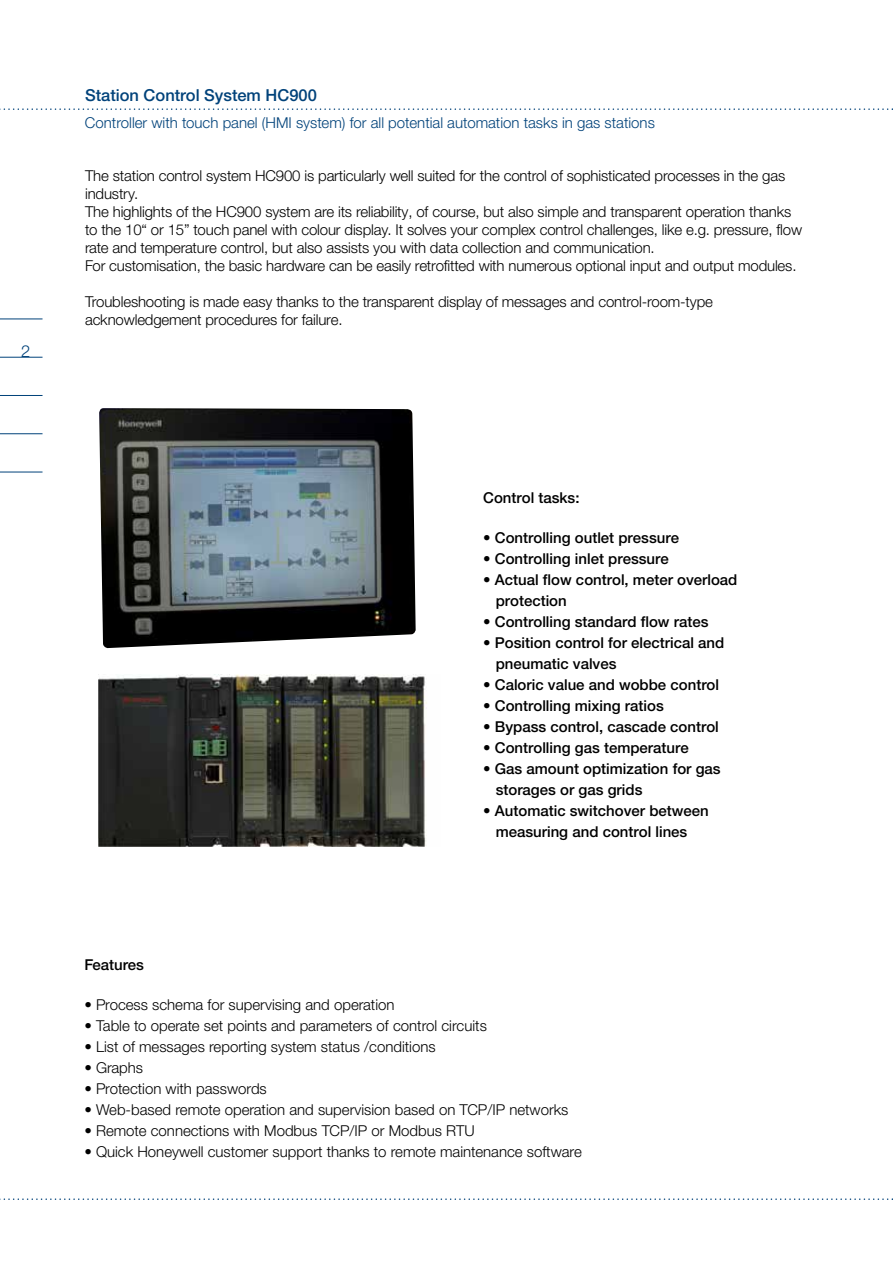
<style>
.page{position:relative;width:893px;height:1263px;background:#fff}
.page>*{position:absolute;margin:0;border:0;box-sizing:border-box;transform-origin:0 0}
.t1{font:500 16.5px "Helvetica Neue LTW1 G";color:#00427a}
.t2{font:300 16.5px "Helvetica Neue LTW1 G";color:#00427a}
.t3{font:300 15px/18px "Helvetica Neue LTW1 G";letter-spacing:-.01em;color:#000}
.t4{font:500 15px/21px "Helvetica Neue LTW1 G";color:#000}
.t5{font:300 15px "Helvetica Neue LTW1 G";color:#00427a}
</style>
<div class="page">
<hr style="left:0;top:319px;width:43px;height:1px;background:#00427a">
<hr style="left:0;top:357px;width:43px;height:1px;background:#00427a">
<hr style="left:0;top:395px;width:43px;height:1px;background:#00427a">
<hr style="left:0;top:433px;width:43px;height:1px;background:#00427a">
<hr style="left:0;top:472px;width:43px;height:1px;background:#00427a">
<svg style="left:0;top:108px;width:893px;height:2px"></svg>
<svg style="left:0;top:1198px;width:893px;height:2px"></svg>
<img style="left:99px;top:674px;width:328px;height:172px">
<img style="left:99px;top:408px;width:317px;height:240px">
<p class="t2" style="left:21px;top:341px;width:11px">2</p>
<p class="t1" style="left:85px;top:85px;width:233px">Station Control System HC900</p>
<p class="t5" style="left:85px;top:113px;width:571px">Controller with touch panel (HMI system) for all potential automation tasks in gas stations</p>
<p class="t3" style="left:85px;top:167px;width:719px">The station control system HC900 is particularly well suited for the control of sophisticated processes in the gas industry.<br>The highlights of the HC900 system are its reliability, of course, but also simple and transparent operation thanks to the 10“ or 15” touch panel with colour display. It solves your complex control challenges, like e.g. pressure, flow rate and temperature control, but also assists you with data collection and communication.<br>For customisation, the basic hardware can be easily retrofitted with numerous optional input and output modules.</p>
<p class="t3" style="left:85px;top:293px;width:629px">Troubleshooting is made easy thanks to the transparent display of messages and control-room-type acknowledgement procedures for failure.</p>
<p class="t4" style="left:483px;top:487px;width:98px">Control tasks:</p>
<p class="t4" style="left:483px;top:528px;width:197px">• Controlling outlet pressure</p>
<p class="t4" style="left:483px;top:549px;width:187px">• Controlling inlet pressure</p>
<p class="t4" style="left:496px;top:570px;width:243px;text-indent:-13px">• Actual flow control, meter overload protection</p>
<p class="t4" style="left:483px;top:612px;width:227px">• Controlling standard flow rates</p>
<p class="t4" style="left:496px;top:633px;width:230px;text-indent:-13px">• Position control for electrical and pneumatic valves</p>
<p class="t4" style="left:483px;top:675px;width:237px">• Caloric value and wobbe control</p>
<p class="t4" style="left:483px;top:696px;width:182px">• Controlling mixing ratios</p>
<p class="t4" style="left:483px;top:717px;width:237px">• Bypass control, cascade control</p>
<p class="t4" style="left:483px;top:738px;width:207px">• Controlling gas temperature</p>
<p class="t4" style="left:496px;top:759px;width:227px;text-indent:-13px">• Gas amount optimization for gas storages or gas grids</p>
<p class="t4" style="left:483px;top:801px;width:227px;text-align:center">• Automatic switchover between measuring and control lines</p>
<p class="t4" style="left:84px;top:954px;width:61px">Features</p>
<p class="t3" style="left:84px;top:995px;width:312px">• Process schema for supervising and operation</p>
<p class="t3" style="left:84px;top:1016px;width:404px">• Table to operate set points and parameters of control circuits</p>
<p class="t3" style="left:84px;top:1037px;width:353px">• List of messages reporting system status /conditions</p>
<p class="t3" style="left:84px;top:1058px;width:60px">• Graphs</p>
<p class="t3" style="left:84px;top:1079px;width:184px">• Protection with passwords</p>
<p class="t3" style="left:84px;top:1100px;width:486px">• Web-based remote operation and supervision based on TCP/IP networks</p>
<p class="t3" style="left:84px;top:1121px;width:392px">• Remote connections with Modbus TCP/IP or Modbus RTU</p>
<p class="t3" style="left:84px;top:1142px;width:499px">• Quick Honeywell customer support thanks to remote maintenance software</p>
</div>
